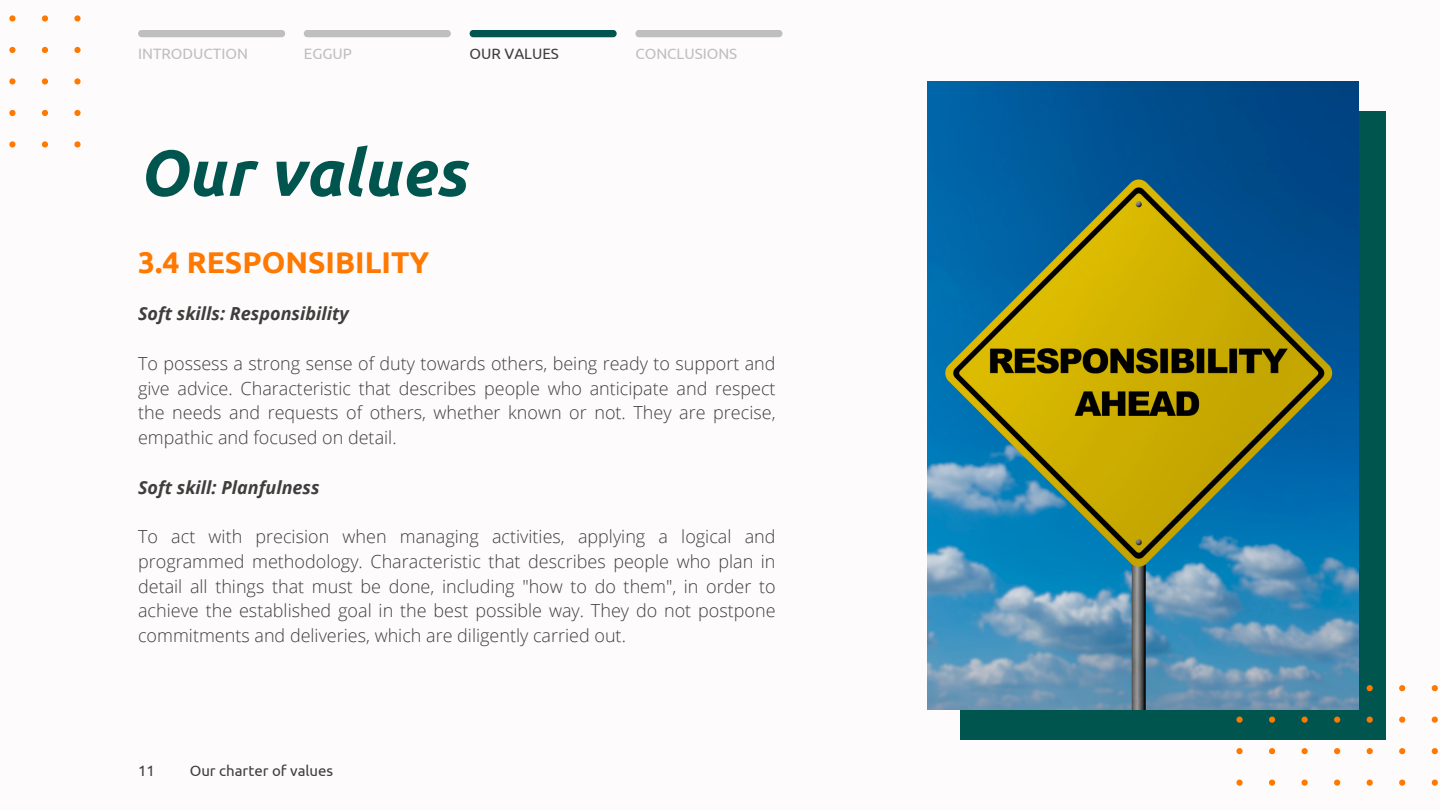
<style>
.page{position:relative;width:1440px;height:810px;background:#fdfbfb}
.page>*{position:absolute;margin:0;border:0;box-sizing:border-box;transform-origin:0 0}
.t1{font:italic 700 65px "Ubuntu";color:#00554f}
.t2{font:700 30px "Ubuntu";color:#ff7800}
.t3{font:300 18px/24.8px "Open Sans";color:#403d3d;text-align:justify}
.t4{font:italic 700 18px "Open Sans";color:#403d3d}
.t5{font:15px "Ubuntu";color:#403d3d}
.t6{font:15px "Ubuntu";color:#bfbfbf}
</style>
<div class="page">
<svg style="left:9px;top:15px;width:72px;height:133px"></svg>
<svg style="left:138px;top:30px;width:147px;height:7px"></svg>
<svg style="left:304px;top:30px;width:147px;height:7px"></svg>
<svg style="left:470px;top:30px;width:147px;height:7px"></svg>
<svg style="left:635px;top:30px;width:148px;height:7px"></svg>
<div style="left:960px;top:111px;width:426px;height:629px;background:#00554f"></div>
<svg style="left:1236px;top:685px;width:202px;height:101px"></svg>
<img style="left:927px;top:81px;width:432px;height:629px">
<p class="t6" style="left:138px;top:45px;width:111px">INTRODUCTION</p>
<p class="t6" style="left:304px;top:45px;width:50px">EGGUP</p>
<p class="t5" style="left:470px;top:45px;width:91px">OUR VALUES</p>
<p class="t6" style="left:635px;top:45px;width:103px">CONCLUSIONS</p>
<p class="t1" style="left:138px;top:135px;width:330px">Our values</p>
<p class="t2" style="left:138px;top:245px;width:293px">3.4 RESPONSIBILITY</p>
<p class="t4" style="left:138px;top:301px;width:212px">Soft skills: Responsibility</p>
<p class="t3" style="left:138px;top:350px;width:639px">To possess a strong sense of duty towards others, being ready to support and give advice. Characteristic that describes people who anticipate and respect the needs and requests of others, whether known or not. They are precise, empathic and focused on detail.</p>
<p class="t4" style="left:138px;top:474px;width:183px">Soft skill: Planfulness</p>
<p class="t3" style="left:138px;top:524px;width:639px">To act with precision when managing activities, applying a logical and programmed methodology. Characteristic that describes people who plan in detail all things that must be done, including "how to do them", in order to achieve the established goal in the best possible way. They do not postpone commitments and deliveries, which are diligently carried out.</p>
<p class="t5" style="left:138px;top:762px;width:18px">11</p>
<p class="t5" style="left:190px;top:762px;width:145px">Our charter of values</p>
</div>
